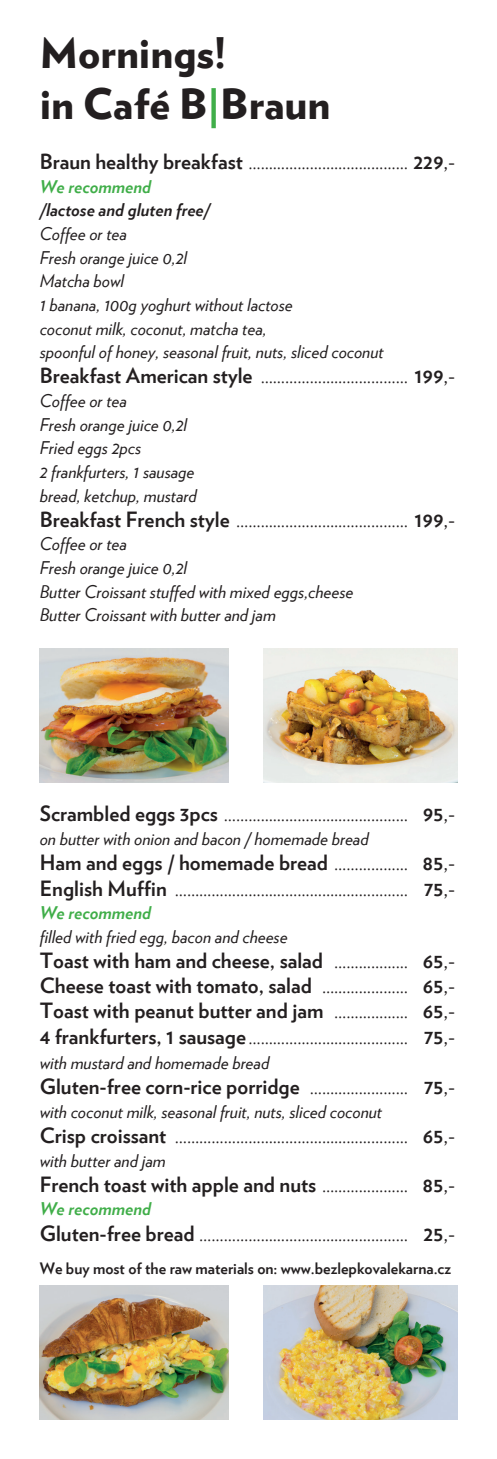
<style>
.page{position:relative;width:497px;height:1459px;background:#fff}
.page>*{position:absolute;margin:0;border:0;box-sizing:border-box;transform-origin:0 0}
.t1{font:900 42px/50.4px "Verlag";color:#231f20}
.t2{font:700 21px/25.2px "Verlag";color:#231f20;text-align:justify}
.t3{font:italic 17.5px/23.6px "Verlag";color:#231f20}
.t4{font:17.5px/23.6px "Verlag";color:#231f20}
.t5{font:italic 700 17.5px "Verlag";color:#40ae49}
.t6{font:italic 700 17.5px "Verlag";color:#231f20}
.t7{font:700 15.75px "Verlag";color:#231f20}
.s1{color:#40ae49}
.s2{font-weight:400;font-size:17.5px}
.s3{font-weight:400}
.s4{font-weight:700;font-size:21px}
.s5{font-size:21px}
.s6{font-weight:700;font-style:italic;color:#40ae49}
.s7{font-weight:700;font-style:normal;font-size:21px}
.s8{font-style:normal}
.s9{font-style:normal;font-size:21px}
</style>
<div class="page">
<img style="left:40px;top:649px;width:188px;height:133px">
<img style="left:263px;top:649px;width:193px;height:133px">
<img style="left:40px;top:1285px;width:188px;height:134px">
<img style="left:263px;top:1285px;width:193px;height:134px">
<h1 class="t1" style="left:40px;top:26px;width:292px">Mornings!<br>in Café B<span class="s1">|</span>Braun</h1>
<p class="t2" style="left:40px;top:148px;width:416px">Braun healthy breakfast <span class="s2">…………………………………</span> 229<span class="s3">,-</span></p>
<p class="t5" style="left:40px;top:172px;width:113px">We recommend</p>
<p class="t6" style="left:40px;top:196px;width:172px">/lactose and gluten free/</p>
<p class="t3" style="left:40px;top:221px;width:345px">Coffee or tea<br>Fresh orange juice 0,2l<br>Matcha bowl<br>1 banana, 100g yoghurt without lactose<br>coconut milk, coconut, matcha tea,<br>spoonful of honey, seasonal fruit, nuts, sliced coconut</p>
<p class="t2" style="left:40px;top:362px;width:416px">Breakfast American style <span class="s2">………………………………</span> 199<span class="s3">,-</span></p>
<p class="t3" style="left:40px;top:388px;width:158px">Coffee or tea<br>Fresh orange juice 0,2l<br>Fried eggs 2pcs<br>2 frankfurters, 1 sausage bread, ketchup, mustard</p>
<p class="t2" style="left:40px;top:505px;width:416px">Breakfast French style <span class="s2">……………………………………</span> 199<span class="s3">,-</span></p>
<p class="t3" style="left:40px;top:531px;width:315px">Coffee or tea<br>Fresh orange juice 0,2l<br>Butter Croissant stuffed with mixed eggs,cheese<br>Butter Croissant with butter and jam</p>
<p class="t2" style="left:40px;top:800px;width:416px">Scrambled eggs 3pcs <span class="s2">………………………………………</span> 95<span class="s3">,-</span></p>
<p class="t3" style="left:40px;top:826px;width:330px">on butter with onion and bacon / homemade bread</p>
<p class="t2" style="left:40px;top:849px;width:416px">Ham and eggs / homemade bread <span class="s2">………………</span> 85<span class="s3">,-</span></p>
<p class="t4" style="left:40px;top:876px;width:416px"><span class="s4">English Muffin</span> ………………………………………………… <span class="s4">75</span><span class="s5">,-<br></span><span class="s6">We recommend</span></p>
<p class="t3" style="left:40px;top:923px;width:249px">filled with fried egg, bacon and cheese</p>
<p class="t2" style="left:40px;top:946px;width:416px">Toast with ham and cheese, salad <span class="s2">………………</span> 65<span class="s3">,- </span>Cheese toast with tomato, salad <span class="s2">…………………</span> 65<span class="s3">,- </span>Toast with peanut butter and jam <span class="s2">………………</span> 65<span class="s3">,- </span>4 frankfurters, 1 sausage<span class="s2">…………………………………</span> 75<span class="s3">,-</span></p>
<p class="t3" style="left:40px;top:1049px;width:231px">with mustard and homemade bread</p>
<p class="t2" style="left:40px;top:1072px;width:416px">Gluten-free corn-rice porridge <span class="s2">……………………</span> 75<span class="s3">,-</span></p>
<p class="t3" style="left:40px;top:1098px;width:416px;line-height:24.3px">with coconut milk, seasonal fruit, nuts, sliced coconut<br><span class="s7">Crisp croissant</span> <span class="s8">…………………………………………………</span> <span class="s7">65</span><span class="s9">,- </span>with butter and jam</p>
<p class="t2" style="left:40px;top:1170px;width:416px">French toast with apple and nuts <span class="s2">…………………</span> 85<span class="s3">,-</span></p>
<p class="t5" style="left:40px;top:1195px;width:113px">We recommend</p>
<p class="t2" style="left:40px;top:1219px;width:416px">Gluten-free bread <span class="s2">……………………………………………</span> 25<span class="s3">,-</span></p>
<p class="t7" style="left:40px;top:1256px;width:412px">We buy most of the raw materials on: www.bezlepkovalekarna.cz</p>
</div>
